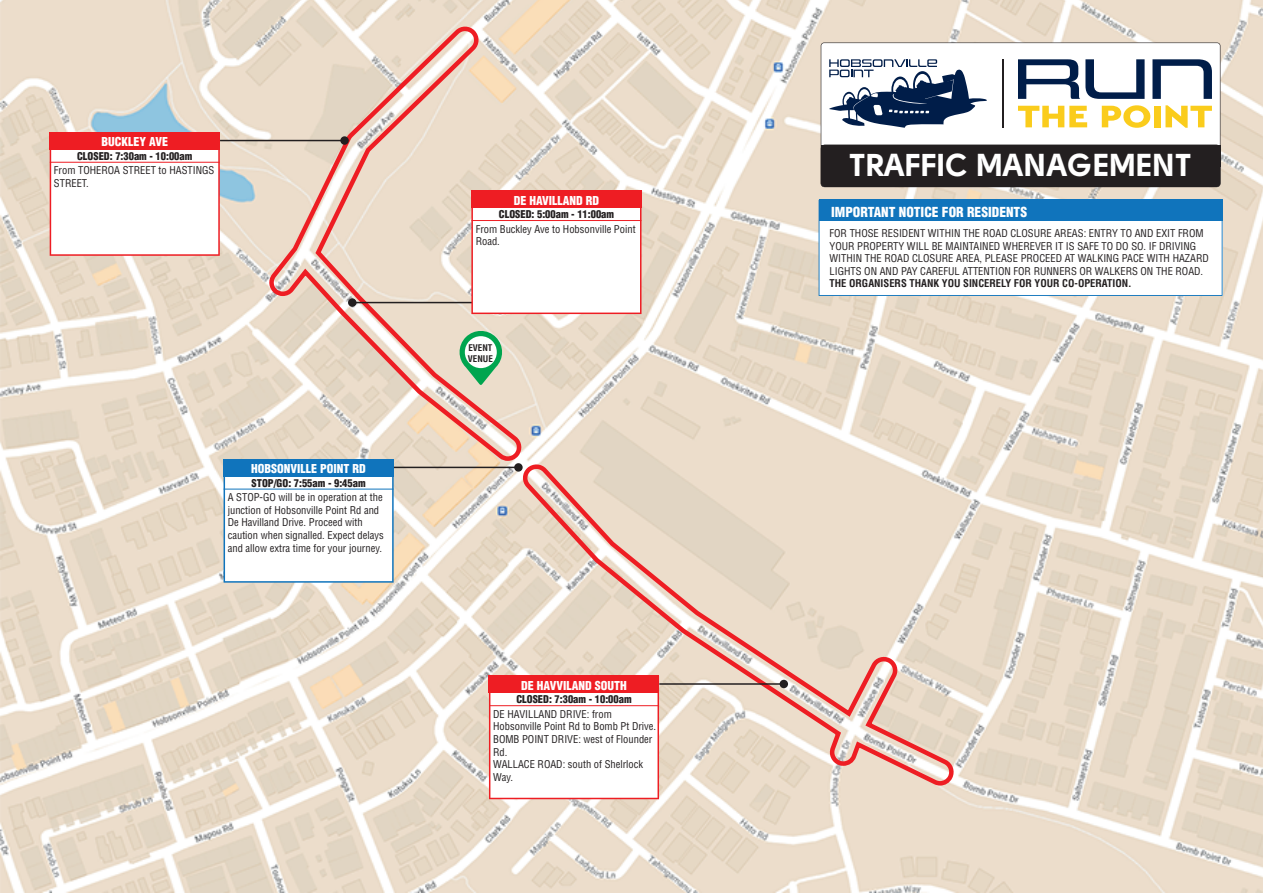
<style>
.page{position:relative;width:1263px;height:893px;background:#fff}
.page>*{position:absolute;margin:0;border:0;box-sizing:border-box;transform-origin:0 0}
.t1{font:900 31.5px "Solomon";color:#fff}
.t2{font:900 condensed 13.5px "Helvetica";color:#fff}
.t3{font:900 condensed 12px "Helvetica";color:#fff}
.t4{font:condensed 10.5px/12.6px "Helvetica";color:#231f20}
.t5{font:900 condensed 10.5px "Helvetica";color:#231f20}
.t6{font:700 condensed 10.5px "Helvetica";color:#231f20}
.t7{font:700 condensed 9px/10.9px "Helvetica";color:#231f20}
</style>
<div class="page">
<img style="left:0;top:0;width:1263px;height:893px">
<svg style="left:394px;top:314px;width:145px;height:165px;background:#e4d6c5"></svg>
<svg style="left:505px;top:446px;width:465px;height:356px;background:#e9ddcd"></svg>
<svg style="left:264px;top:314px;width:263px;height:150px;background:#ead3c3"></svg>
<svg style="left:518px;top:459px;width:441px;height:330px;background:#e9d3c4"></svg>
<svg style="left:819px;top:221px;width:403px;height:75px"></svg>
<div style="left:819px;top:200px;width:403px;height:21px;background:#1074bc"></div>
<svg style="left:50px;top:149px;width:170px;height:107px"></svg>
<div style="left:50px;top:132px;width:170px;height:17px;background:#ee1d23"></div>
<hr style="left:50px;top:162px;width:170px;height:1px;background:#ee1d23">
<hr style="left:220px;top:140px;width:125px;height:1px;background:#231f20">
<svg style="left:251px;top:8px;width:390px;height:306px"></svg>
<div style="left:471px;top:191px;width:170px;height:17px;background:#ee1d23"></div>
<hr style="left:471px;top:220px;width:170px;height:1px;background:#ee1d23">
<svg style="left:224px;top:476px;width:170px;height:107px"></svg>
<div style="left:224px;top:459px;width:170px;height:17px;background:#1074bc"></div>
<hr style="left:224px;top:489px;width:169px;height:1px;background:#1074bc">
<hr style="left:394px;top:467px;width:124px;height:1px;background:#231f20">
<div style="left:514px;top:463px;width:9px;height:9px;background:#231f20;border-radius:50%"></div>
<svg style="left:489px;top:693px;width:170px;height:106px"></svg>
<div style="left:489px;top:676px;width:170px;height:17px;background:#ee1d23"></div>
<hr style="left:489px;top:705px;width:170px;height:1px;background:#ee1d23">
<hr style="left:659px;top:683px;width:125px;height:2px;background:#231f20">
<div style="left:780px;top:680px;width:8px;height:8px;background:#231f20;border-radius:50%"></div>
<svg style="left:457px;top:329px;width:47px;height:56px;background:#8bc698"></svg>
<div style="left:465px;top:336px;width:32px;height:32px;background:#fff;border-radius:50%"></div>
<svg style="left:821px;top:43px;width:399px;height:144px"></svg>
<div style="left:821px;top:145px;width:399px;height:42px;background:#231f20;border-radius:4px"></div>
<hr style="left:1002px;top:59px;width:2px;height:69px;background:#231f20">
<svg style="left:1018px;top:59px;width:126px;height:40px"></svg>
<svg style="left:1152px;top:59px;width:60px;height:40px"></svg>
<svg style="left:1018px;top:106px;width:69px;height:21px"></svg>
<svg style="left:1102px;top:105px;width:48px;height:23px"></svg>
<div style="left:1154px;top:106px;width:6px;height:21px;background:#facc1c"></div>
<svg style="left:1165px;top:105px;width:47px;height:23px"></svg>
<svg style="left:829px;top:59px;width:158px;height:69px"></svg>
<p class="t3" style="left:101px;top:134px;width:68px">BUCKLEY AVE</p>
<p class="t5" style="left:77px;top:149px;width:117px">CLOSED: 7:30am - 10:00am</p>
<p class="t4" style="left:54px;top:164px;width:162px">From TOHEROA STREET to HASTINGS<br>STREET.</p>
<p class="t3" style="left:251px;top:461px;width:116px">HOBSONVILLE POINT RD</p>
<p class="t5" style="left:252px;top:476px;width:116px">STOP/GO: 7:55am - 9:45am</p>
<p class="t4" style="left:228px;top:491px;width:157px">A STOP-GO will be in operation at the junction of Hobsonville Point Rd and De Havilland Drive. Proceed with caution when signalled. Expect delays and allow extra time for your journey.</p>
<p class="t3" style="left:514px;top:193px;width:87px">DE HAVILLAND RD</p>
<p class="t5" style="left:499px;top:208px;width:117px">CLOSED: 5:00am - 11:00am</p>
<p class="t4" style="left:476px;top:222px;width:161px">From Buckley Ave to Hobsonville Point<br>Road.</p>
<p class="t7" style="left:468px;top:342px;width:27px">EVENT<br>VENUE</p>
<p class="t3" style="left:521px;top:678px;width:107px">DE HAVVILAND SOUTH</p>
<p class="t5" style="left:516px;top:693px;width:117px">CLOSED: 7:30am - 10:00am</p>
<p class="t4" style="left:493px;top:708px;width:165px">DE HAVILLAND DRIVE: from<br>Hobsonville Point Rd to Bomb Pt Drive.<br>BOMB POINT DRIVE: west of Flounder<br>Rd.<br>WALLACE ROAD: south of Shelrlock<br>Way.</p>
<h1 class="t1" style="left:850px;top:146px;width:343px">TRAFFIC MANAGEMENT</h1>
<p class="t2" style="left:831px;top:203px;width:197px">IMPORTANT NOTICE FOR RESIDENTS</p>
<p class="t4" style="left:829px;top:227px;width:381px">FOR THOSE RESIDENT WITHIN THE ROAD CLOSURE AREAS: ENTRY TO AND EXIT FROM YOUR PROPERTY WILL BE MAINTAINED WHEREVER IT IS SAFE TO DO SO. IF DRIVING WITHIN THE ROAD CLOSURE AREA, PLEASE PROCEED AT WALKING PACE WITH HAZARD LIGHTS ON AND PAY CAREFUL ATTENTION FOR RUNNERS OR WALKERS ON THE ROAD.</p>
<p class="t6" style="left:829px;top:277px;width:304px">THE ORGANISERS THANK YOU SINCERELY FOR YOUR CO-OPERATION.</p>
</div>
